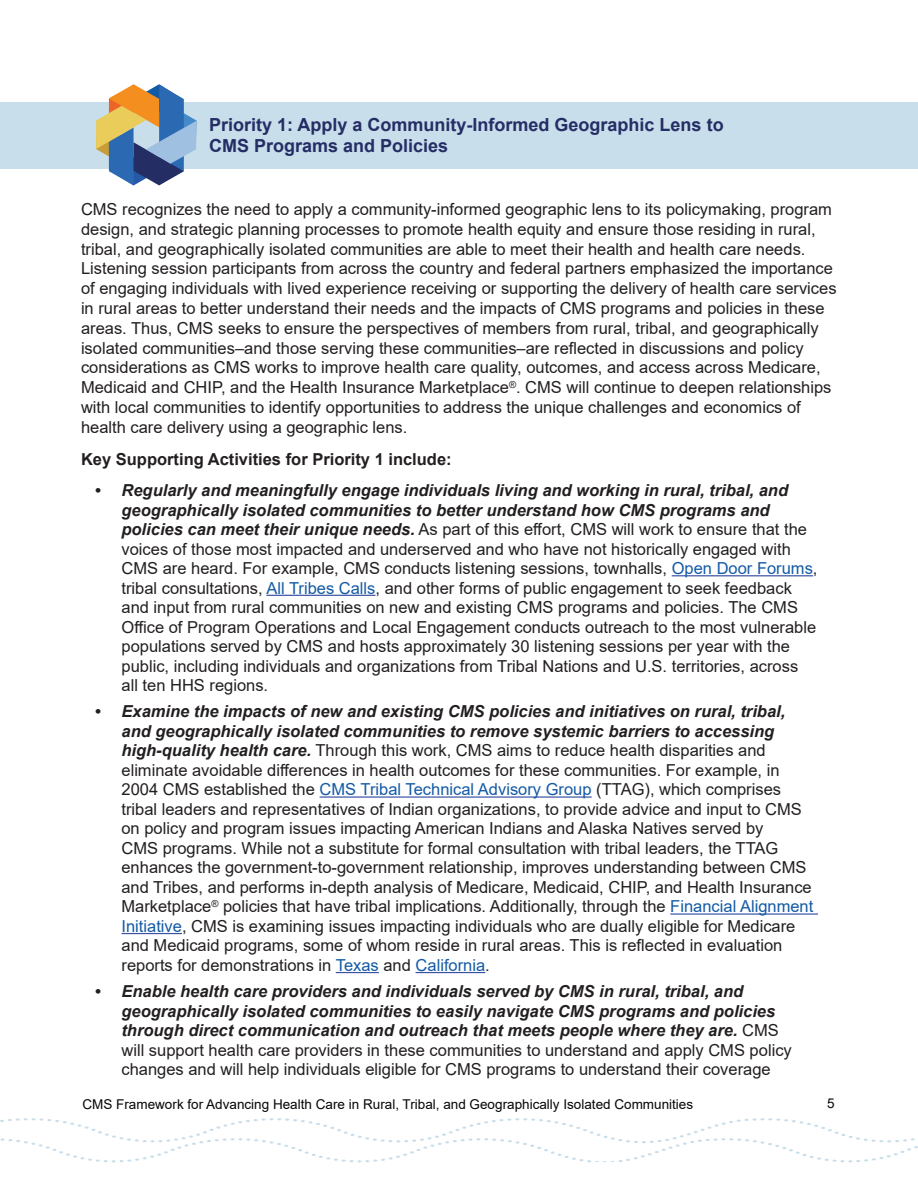
<style>
.page{position:relative;width:918px;height:1188px;background:#fff}
.page>*{position:absolute;margin:0;border:0;box-sizing:border-box;transform-origin:0 0}
.H2_-PRIORITY{font:700 18px/21px "Arial";color:#252d65}
.Body_Text{font:16.5px/19.5px "Arial";color:#231f20}
.t1{font:italic 700 16.5px/19.5px "Arial";color:#231f20}
.Body_Text-2{font:700 16.5px "Arial";color:#231f20}
.t2{font:13.5px "Arial";color:#040706}
.t3{font:13.5px "Arial";color:#050806}
.s1{font-weight:700;font-style:italic}
.s2{color:#135aa5}
.s3{font-weight:400;font-style:normal}
</style>
<div class="page">
<svg style="left:0;top:1118px;width:918px;height:45px"></svg>
<div style="left:0;top:102px;width:918px;height:67px;background:#c8deeb"></div>
<svg style="left:96px;top:84px;width:101px;height:101px"></svg>
<hr style="left:672px;top:575px;width:141px;height:1px;background:#3853a3">
<hr style="left:266px;top:595px;width:110px;height:1px;background:#3853a3">
<hr style="left:320px;top:796px;width:272px;height:2px;background:#3853a3">
<hr style="left:670px;top:913px;width:148px;height:2px;background:#3853a3">
<hr style="left:122px;top:933px;width:60px;height:1px;background:#3853a3">
<hr style="left:336px;top:972px;width:43px;height:1px;background:#3853a3">
<hr style="left:416px;top:972px;width:69px;height:1px;background:#3853a3">
<h2 class="H2_-PRIORITY" style="left:209px;top:114px;width:516px">Priority 1: Apply a Community-Informed Geographic Lens to<br>CMS Programs and Policies</h2>
<p class="Body_Text" style="left:81px;top:199px;width:757px">CMS recognizes the need to apply a community-informed geographic lens to its policymaking, program design, and strategic planning processes to promote health equity and ensure those residing in rural, tribal, and geographically isolated communities are able to meet their health and health care needs.<br>Listening session participants from across the country and federal partners emphasized the importance of engaging individuals with lived experience receiving or supporting the delivery of health care services in rural areas to better understand their needs and the impacts of CMS programs and policies in these areas. Thus, CMS seeks to ensure the perspectives of members from rural, tribal, and geographically isolated communities–and those serving these communities–are reflected in discussions and policy considerations as CMS works to improve health care quality, outcomes, and access across Medicare, Medicaid and CHIP, and the Health Insurance Marketplace<sup>®</sup>. CMS will continue to deepen relationships with local communities to identify opportunities to address the unique challenges and economics of health care delivery using a geographic lens.</p>
<p class="Body_Text-2" style="left:81px;top:447px;width:372px">Key Supporting Activities for Priority 1 include:</p>
<p class="Body_Text" style="left:121px;top:480px;width:698px;text-indent:-27px"><span class="s1">• Regularly and meaningfully engage individuals living and working in rural, tribal, and geographically isolated communities to better understand how CMS programs and policies can meet their unique needs.</span> As part of this effort, CMS will work to ensure that the voices of those most impacted and underserved and who have not historically engaged with CMS are heard. For example, CMS conducts listening sessions, townhalls, <span class="s2">Open Door Forums</span>, tribal consultations, <span class="s2">All Tribes Calls</span>, and other forms of public engagement to seek feedback and input from rural communities on new and existing CMS programs and policies. The CMS Office of Program Operations and Local Engagement conducts outreach to the most vulnerable populations served by CMS and hosts approximately 30 listening sessions per year with the public, including individuals and organizations from Tribal Nations and U.S. territories, across all ten HHS regions.</p>
<p class="Body_Text" style="left:121px;top:702px;width:693px;text-indent:-27px"><span class="s1">• Examine the impacts of new and existing CMS policies and initiatives on rural, tribal, and geographically isolated communities to remove systemic barriers to accessing high-quality health care.</span> Through this work, CMS aims to reduce health disparities and eliminate avoidable differences in health outcomes for these communities. For example, in 2004 CMS established the <span class="s2">CMS Tribal Technical Advisory Group</span> (TTAG), which comprises tribal leaders and representatives of Indian organizations, to provide advice and input to CMS on policy and program issues impacting American Indians and Alaska Natives served by<br>CMS programs. While not a substitute for formal consultation with tribal leaders, the TTAG enhances the government-to-government relationship, improves understanding between CMS and Tribes, and performs in-depth analysis of Medicare, Medicaid, CHIP, and Health Insurance Marketplace<sup>®</sup> policies that have tribal implications. Additionally, through the <span class="s2">Financial Alignment Initiative</span>, CMS is examining issues impacting individuals who are dually eligible for Medicare and Medicaid programs, some of whom reside in rural areas. This is reflected in evaluation reports for demonstrations in <span class="s2">Texas</span> and <span class="s2">California</span>.</p>
<p class="t1" style="left:121px;top:982px;width:672px;text-indent:-27px">• Enable health care providers and individuals served by CMS in rural, tribal, and geographically isolated communities to easily navigate CMS programs and policies through direct communication and outreach that meets people where they are. <span class="s3">CMS will support health care providers in these communities to understand and apply CMS policy changes and will help individuals eligible for CMS programs to understand their coverage</span></p>
<p class="t2" style="left:82px;top:1095px;width:612px">CMS Framework for Advancing Health Care in Rural, Tribal, and Geographically Isolated Communities</p>
<p class="t3" style="left:827px;top:1094px;width:9px">5</p>
</div>
